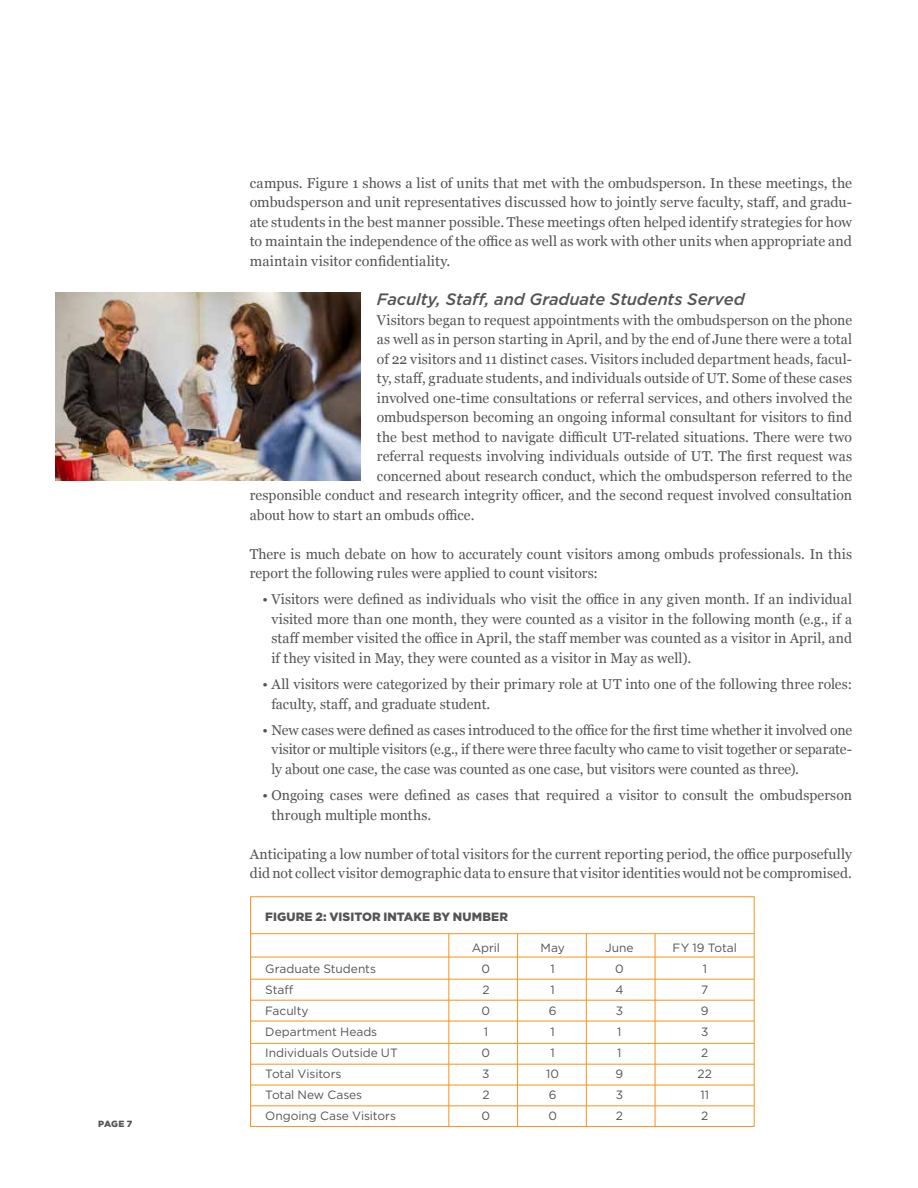
<style>
.page{position:relative;width:918px;height:1188px;background:#fff}
.page>*{position:absolute;margin:0;border:0;box-sizing:border-box;transform-origin:0 0}
.Italic_Subhead{font:italic 500 16.5px "Gotham";letter-spacing:-.005em;color:#545456}
.Body{font:14.25px/19.5px "Georgia";letter-spacing:.005em;color:#545456}
.t1{font:12px "Gotham";letter-spacing:-.005em;color:#545456}
.t2{font:900 12px "Gotham";letter-spacing:.01em;color:#545456}
.t3{font:900 9px "Gotham";color:#545456}
</style>
<div class="page">
<div style="left:250px;top:896px;width:505px;height:231px;border:1px solid #f7941e"></div>
<hr style="left:251px;top:933px;width:503px;height:1px;background:#f7941e">
<hr style="left:251px;top:957px;width:503px;height:1px;background:#f7941e">
<hr style="left:251px;top:979px;width:503px;height:1px;background:#f7941e">
<hr style="left:251px;top:1000px;width:503px;height:1px;background:#f7941e">
<hr style="left:251px;top:1021px;width:503px;height:1px;background:#f7941e">
<hr style="left:251px;top:1043px;width:503px;height:1px;background:#f7941e">
<hr style="left:251px;top:1064px;width:503px;height:1px;background:#f7941e">
<hr style="left:251px;top:1085px;width:503px;height:1px;background:#f7941e">
<hr style="left:251px;top:1105px;width:503px;height:1px;background:#f7941e">
<hr style="left:517px;top:933px;width:1px;height:194px;background:#f7941e">
<hr style="left:586px;top:933px;width:1px;height:194px;background:#f7941e">
<hr style="left:655px;top:933px;width:1px;height:194px;background:#f7941e">
<hr style="left:448px;top:933px;width:1px;height:194px;background:#f7941e">
<img style="left:55px;top:293px;width:306px;height:188px">
<p class="t3" style="left:98px;top:1117px;width:36px">PAGE 7</p>
<p class="Body" style="left:250px;top:173px;width:604px;text-align:justify">campus. Figure 1 shows a list of units that met with the ombudsperson. In these meetings, the ombudsperson and unit representatives discussed how to jointly serve faculty, staff, and gradu&shy;ate students in the best manner possible. These meetings often helped identify strategies for how to maintain the independence of the office as well as work with other units when appropriate and maintain visitor confidentiality.</p>
<p class="Italic_Subhead" style="left:377px;top:289px;width:369px">Faculty, Staff, and Graduate Students Served</p>
<p class="Body" style="left:377px;top:309px;width:477px">Visitors began to request appointments with the ombudsperson on the phone</p>
<p class="Body" style="left:377px;top:329px;width:477px">as well as in person starting in April, and by the end of June there were a total</p>
<p class="Body" style="left:377px;top:348px;width:477px">of 22 visitors and 11 distinct cases. Visitors included department heads, facul-</p>
<p class="Body" style="left:377px;top:368px;width:477px">ty, staff, graduate students, and individuals outside of UT. Some of these cases</p>
<p class="Body" style="left:377px;top:387px;width:477px">involved one-time consultations or referral services, and others involved the</p>
<p class="Body" style="left:377px;top:407px;width:477px">ombudsperson becoming an ongoing informal consultant for visitors to find</p>
<p class="Body" style="left:377px;top:426px;width:477px">the best method to navigate difficult UT-related situations. There were two</p>
<p class="Body" style="left:377px;top:446px;width:477px">referral requests involving individuals outside of UT. The first request was</p>
<p class="Body" style="left:377px;top:465px;width:477px">concerned about research conduct, which the ombudsperson referred to the</p>
<p class="Body" style="left:250px;top:485px;width:604px">responsible conduct and research integrity officer, and the second request involved consultation</p>
<p class="Body" style="left:250px;top:504px;width:226px">about how to start an ombuds office.</p>
<p class="Body" style="left:250px;top:543px;width:604px">There is much debate on how to accurately count visitors among ombuds professionals. In this report the following rules were applied to count visitors:</p>
<p class="Body" style="left:271px;top:589px;width:582px;text-align:justify;text-indent:-9px">• Visitors were defined as individuals who visit the office in any given month. If an individual visited more than one month, they were counted as a visitor in the following month (e.g., if a staff member visited the office in April, the staff member was counted as a visitor in April, and if they visited in May, they were counted as a visitor in May as well).</p>
<p class="Body" style="left:271px;top:674px;width:582px;text-indent:-9px">• All visitors were categorized by their primary role at UT into one of the following three roles: faculty, staff, and graduate student.</p>
<p class="Body" style="left:271px;top:720px;width:582px;text-align:justify;text-indent:-9px">• New cases were defined as cases introduced to the office for the first time whether it involved one visitor or multiple visitors (e.g., if there were three faculty who came to visit together or separate&shy;ly about one case, the case was counted as one case, but visitors were counted as three).</p>
<p class="Body" style="left:271px;top:785px;width:582px;text-indent:-9px">• Ongoing cases were defined as cases that required a visitor to consult the ombudsperson through multiple months.</p>
<p class="Body" style="left:250px;top:843px;width:604px">Anticipating a low number of total visitors for the current reporting period, the office purposefully did not collect visitor demographic data to ensure that visitor identities would not be compromised.</p>
<p class="t2" style="left:265px;top:909px;width:244px">FIGURE 2: VISITOR INTAKE BY NUMBER</p>
<p class="t1" style="left:472px;top:940px;width:30px">April</p>
<p class="t1" style="left:541px;top:940px;width:26px">May</p>
<p class="t1" style="left:605px;top:940px;width:30px">June</p>
<p class="t1" style="left:673px;top:940px;width:66px">FY 19 Total</p>
<p class="t1" style="left:265px;top:961px;width:112px">Graduate Students</p>
<p class="t1" style="left:482px;top:961px;width:10px">0</p>
<p class="t1" style="left:551px;top:961px;width:6px">1</p>
<p class="t1" style="left:615px;top:961px;width:10px">0</p>
<p class="t1" style="left:703px;top:961px;width:6px">1</p>
<p class="t1" style="left:265px;top:982px;width:30px">Staff</p>
<p class="t1" style="left:482px;top:982px;width:9px">2</p>
<p class="t1" style="left:551px;top:982px;width:6px">1</p>
<p class="t1" style="left:615px;top:982px;width:10px">4</p>
<p class="t1" style="left:701px;top:982px;width:9px">7</p>
<p class="t1" style="left:265px;top:1003px;width:45px">Faculty</p>
<p class="t1" style="left:482px;top:1003px;width:10px">0</p>
<p class="t1" style="left:549px;top:1003px;width:9px">6</p>
<p class="t1" style="left:616px;top:1003px;width:9px">3</p>
<p class="t1" style="left:701px;top:1003px;width:9px">9</p>
<p class="t1" style="left:265px;top:1024px;width:113px">Department Heads</p>
<p class="t1" style="left:484px;top:1024px;width:6px">1</p>
<p class="t1" style="left:551px;top:1024px;width:6px">1</p>
<p class="t1" style="left:617px;top:1024px;width:6px">1</p>
<p class="t1" style="left:701px;top:1024px;width:9px">3</p>
<p class="t1" style="left:265px;top:1045px;width:134px">Individuals Outside UT</p>
<p class="t1" style="left:482px;top:1045px;width:10px">0</p>
<p class="t1" style="left:551px;top:1045px;width:6px">1</p>
<p class="t1" style="left:617px;top:1045px;width:6px">1</p>
<p class="t1" style="left:701px;top:1045px;width:9px">2</p>
<p class="t1" style="left:265px;top:1066px;width:78px">Total Visitors</p>
<p class="t1" style="left:482px;top:1066px;width:9px">3</p>
<p class="t1" style="left:546px;top:1066px;width:14px">10</p>
<p class="t1" style="left:616px;top:1066px;width:9px">9</p>
<p class="t1" style="left:698px;top:1066px;width:16px">22</p>
<p class="t1" style="left:265px;top:1087px;width:98px">Total New Cases</p>
<p class="t1" style="left:482px;top:1087px;width:9px">2</p>
<p class="t1" style="left:549px;top:1087px;width:9px">6</p>
<p class="t1" style="left:616px;top:1087px;width:9px">3</p>
<p class="t1" style="left:701px;top:1087px;width:10px">11</p>
<p class="t1" style="left:265px;top:1108px;width:132px">Ongoing Case Visitors</p>
<p class="t1" style="left:482px;top:1108px;width:10px">0</p>
<p class="t1" style="left:548px;top:1108px;width:10px">0</p>
<p class="t1" style="left:616px;top:1108px;width:9px">2</p>
<p class="t1" style="left:701px;top:1108px;width:9px">2</p>
</div>
